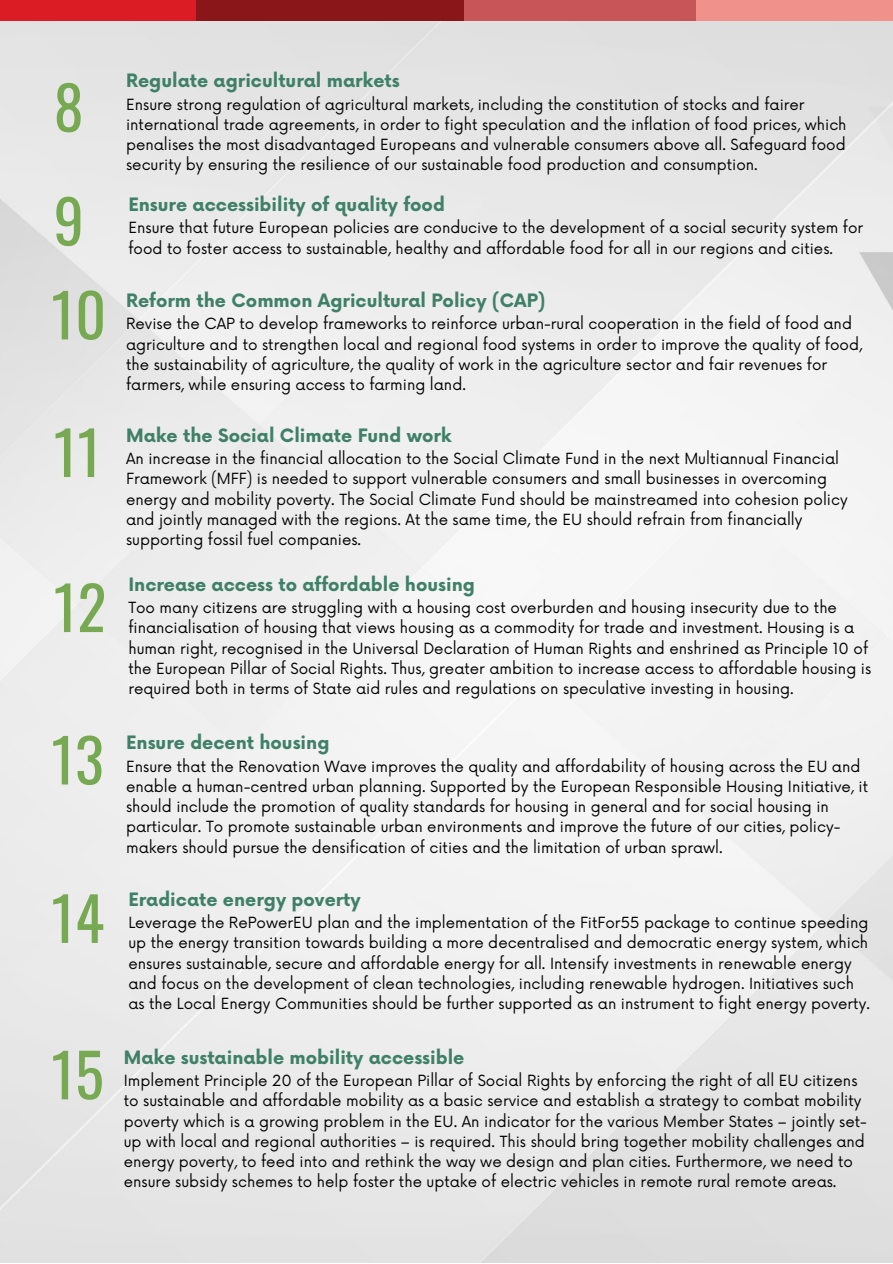
<style>
.page{position:relative;width:893px;height:1264px;background:#fff}
.page>*{position:absolute;margin:0;border:0;box-sizing:border-box;transform-origin:0 0}
.t1{font:60px "Oswald";color:#76a951}
.t2{font:700 18px "Now";color:#3f8068}
.t3{font:15px/20.2px "Now";color:#000}
</style>
<div class="page">
<div style="left:0;top:0;width:196px;height:21px;background:#db1c24"></div>
<div style="left:196px;top:0;width:268px;height:21px;background:#8a1619"></div>
<div style="left:464px;top:0;width:268px;height:21px;background:#c85558"></div>
<div style="left:696px;top:0;width:196px;height:21px;background:#f0928b"></div>
<p class="t1" style="left:54px;top:60px;width:31px">8</p>
<p class="t1" style="left:54px;top:174px;width:32px">9</p>
<p class="t1" style="left:51px;top:268px;width:56px">10</p>
<p class="t1" style="left:54px;top:405px;width:49px">11</p>
<p class="t1" style="left:54px;top:560px;width:54px">12</p>
<p class="t1" style="left:51px;top:713px;width:54px">13</p>
<p class="t1" style="left:51px;top:871px;width:54px">14</p>
<p class="t2" style="left:126px;top:71px;width:275px">Regulate agricultural markets</p>
<p class="t3" style="left:126px;top:95px;width:722px">Ensure strong regulation of agricultural markets, including the constitution of stocks and fairer international trade agreements, in order to fight speculation and the inflation of food prices, which penalises the most disadvantaged Europeans and vulnerable consumers above all. Safeguard food security by ensuring the resilience of our sustainable food production and consumption.</p>
<p class="t2" style="left:128px;top:195px;width:318px">Ensure accessibility of quality food</p>
<p class="t3" style="left:128px;top:218px;width:736px">Ensure that future European policies are conducive to the development of a social security system for food to foster access to sustainable, healthy and affordable food for all in our regions and cities.</p>
<p class="t2" style="left:126px;top:290px;width:421px">Reform the Common Agricultural Policy (CAP)</p>
<p class="t3" style="left:126px;top:314px;width:737px">Revise the CAP to develop frameworks to reinforce urban-rural cooperation in the field of food and agriculture and to strengthen local and regional food systems in order to improve the quality of food, the sustainability of agriculture, the quality of work in the agriculture sector and fair revenues for farmers, while ensuring access to farming land.</p>
<p class="t2" style="left:126px;top:425px;width:327px">Make the Social Climate Fund work</p>
<p class="t3" style="left:126px;top:449px;width:723px">An increase in the financial allocation to the Social Climate Fund in the next Multiannual Financial Framework (MFF) is needed to support vulnerable consumers and small businesses in overcoming energy and mobility poverty. The Social Climate Fund should be mainstreamed into cohesion policy and jointly managed with the regions. At the same time, the EU should refrain from financially supporting fossil fuel companies.</p>
<p class="t2" style="left:128px;top:574px;width:348px">Increase access to affordable housing</p>
<p class="t3" style="left:128px;top:598px;width:744px">Too many citizens are struggling with a housing cost overburden and housing insecurity due to the financialisation of housing that views housing as a commodity for trade and investment. Housing is a human right, recognised in the Universal Declaration of Human Rights and enshrined as Principle 10 of the European Pillar of Social Rights. Thus, greater ambition to increase access to affordable housing is required both in terms of State aid rules and regulations on speculative investing in housing.</p>
<p class="t2" style="left:126px;top:733px;width:205px">Ensure decent housing</p>
<p class="t3" style="left:126px;top:756px;width:743px">Ensure that the Renovation Wave improves the quality and affordability of housing across the EU and enable a human-centred urban planning. Supported by the European Responsible Housing Initiative, it should include the promotion of quality standards for housing in general and for social housing in particular. To promote sustainable urban environments and improve the future of our cities, policy&shy;makers should pursue the densification of cities and the limitation of urban sprawl.</p>
<p class="t2" style="left:128px;top:889px;width:234px">Eradicate energy poverty</p>
<p class="t3" style="left:128px;top:913px;width:743px">Leverage the RePowerEU plan and the implementation of the FitFor55 package to continue speeding up the energy transition towards building a more decentralised and democratic energy system, which ensures sustainable, secure and affordable energy for all. Intensify investments in renewable energy and focus on the development of clean technologies, including renewable hydrogen. Initiatives such as the Local Energy Communities should be further supported as an instrument to fight energy poverty.</p>
<p class="t1" style="left:51px;top:1027px;width:54px">15</p>
<p class="t2" style="left:124px;top:1047px;width:342px">Make sustainable mobility accessible</p>
<p class="t3" style="left:124px;top:1071px;width:744px">Implement Principle 20 of the European Pillar of Social Rights by enforcing the right of all EU citizens to sustainable and affordable mobility as a basic service and establish a strategy to combat mobility poverty which is a growing problem in the EU. An indicator for the various Member States – jointly set&shy;up with local and regional authorities – is required. This should bring together mobility challenges and energy poverty, to feed into and rethink the way we design and plan cities. Furthermore, we need to ensure subsidy schemes to help foster the uptake of electric vehicles in remote rural remote areas.</p>
</div>
